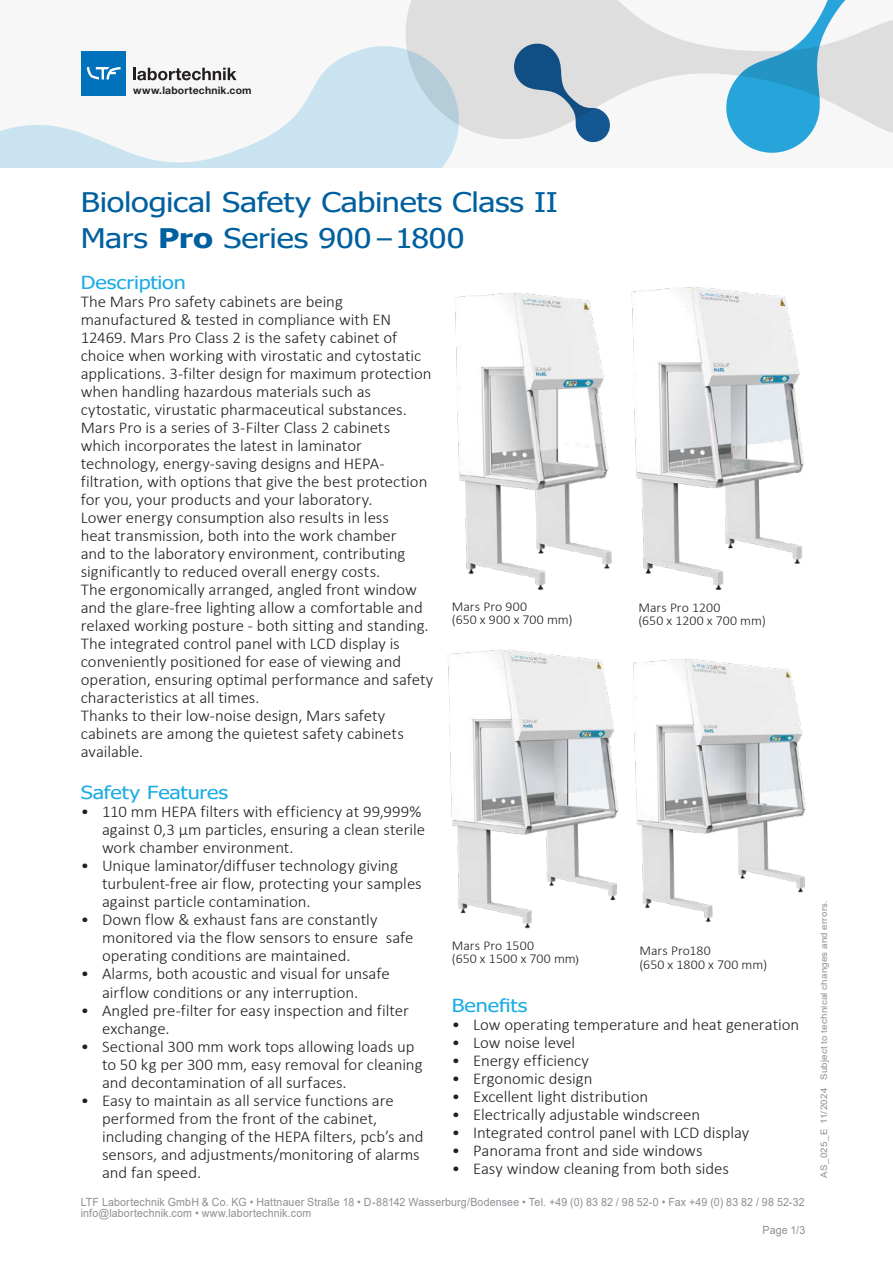
<style>
.page{position:relative;width:893px;height:1263px;background:#fff}
.page>*{position:absolute;margin:0;border:0;box-sizing:border-box;transform-origin:0 0}
.Headline{font:27px/36px "Tahoma";letter-spacing:-.01em;color:#00609f;scale:1.2 1}
.Subline{font:18px "Tahoma";letter-spacing:-.005em;color:#1bace3;scale:1.2 1}
.Body{font:300 16.5px/18px "Calibri";letter-spacing:-.005em;color:#231f20}
.Bildlegende{font:300 13.5px/13.5px "Calibri";letter-spacing:.005em;color:#231f20}
.t1{font:11.25px/11.2px "Arial";letter-spacing:.015em;color:#8d8f94;scale:.94 1}
.t2{font:700 10.35px "Helvetica Neue LT Std";letter-spacing:.02em;color:#231f20}
.t3{font:9px "Arial";letter-spacing:.02em;color:#8d8f94;scale:1.08 1}
.s1{font-weight:700}
.s2{font-family:"Arial";font-weight:400;font-size:10.5px}
</style>
<div class="page">
<div style="left:0;top:0;width:893px;height:168px;background:#f2f2f2"></div>
<svg style="left:406px;top:0;width:487px;height:139px;fill:#dedede"></svg>
<svg style="left:726px;top:0;width:162px;height:153px"></svg>
<svg style="left:514px;top:44px;width:96px;height:98px;background:#9eb3c4"></svg>
<svg style="left:0;top:46px;width:459px;height:122px"></svg>
<div style="left:82px;top:51px;width:44px;height:44px;background:#0072bc"></div>
<svg style="left:87px;top:67px;width:34px;height:12px"></svg>
<svg style="left:133px;top:68px;width:104px;height:12px"></svg>
<img style="left:455px;top:292px;width:157px;height:299px">
<img style="left:631px;top:287px;width:173px;height:303px">
<img style="left:447px;top:649px;width:172px;height:280px">
<img style="left:633px;top:658px;width:173px;height:264px">
<p class="t2" style="left:133px;top:84px;width:120px">www.labortechnik.com</p>
<p class="Headline" style="left:81px;top:186px;width:399px">Biological Safety Cabinets Class II<br>Mars <span class="s1">Pro</span> Series 900 – 1800</p>
<p class="Subline" style="left:81px;top:271px;width:89px">Description</p>
<p class="Body" style="left:81px;top:292px;width:352px">The Mars Pro safety cabinets are being manufactured &amp; tested in compliance with EN 12469. Mars Pro Class 2 is the safety cabinet of choice when working with virostatic and cytostatic applications. 3-filter design for maximum protection when handling hazardous materials such as cytostatic, virustatic pharmaceutical substances.</p>
<p class="Body" style="left:81px;top:418px;width:348px">Mars Pro is a series of 3-Filter Class 2 cabinets which incorporates the latest in laminator technology, energy-saving designs and HEPA&shy;filtration, with options that give the best protection for you, your products and your laboratory.<br>Lower energy consumption also results in less<br>heat transmission, both into the work chamber<br>and to the laboratory environment, contributing significantly to reduced overall energy costs.</p>
<p class="Body" style="left:81px;top:580px;width:349px">The ergonomically arranged, angled front window and the glare-free lighting allow a comfortable and relaxed working posture - both sitting and standing.</p>
<p class="Body" style="left:81px;top:634px;width:320px">The integrated control panel with LCD display is</p>
<p class="Body" style="left:81px;top:652px;width:322px">conveniently positioned for ease of viewing and</p>
<p class="Body" style="left:81px;top:670px;width:354px">operation, ensuring optimal performance and safety</p>
<p class="Body" style="left:81px;top:688px;width:325px">characteristics at all times.<br>Thanks to their low-noise design, Mars safety cabinets are among the quietest safety cabinets available.</p>
<p class="Bildlegende" style="left:452px;top:599px;width:122px">Mars Pro 900<br>(650 x 900 x 700 mm)</p>
<p class="Bildlegende" style="left:638px;top:600px;width:129px">Mars Pro 1200<br>(650 x 1200 x 700 mm)</p>
<p class="Subline" style="left:81px;top:781px;width:124px">Safety Features</p>
<p class="Body" style="left:102px;top:803px;width:325px;text-indent:-21px">• 110 mm HEPA filters with efficiency at 99,999% against 0,3 μm particles, ensuring a clean sterile work chamber environment.</p>
<p class="Body" style="left:102px;top:857px;width:321px;text-indent:-21px">• Unique laminator/diffuser technology giving turbulent-free air flow, protecting your samples against particle contamination.</p>
<p class="Body" style="left:102px;top:911px;width:313px;text-indent:-21px">• Down flow &amp; exhaust fans are constantly monitored via the flow sensors to ensure safe operating conditions are maintained.</p>
<p class="Body" style="left:102px;top:965px;width:289px;text-indent:-21px">• Alarms, both acoustic and visual for unsafe airflow conditions or any interruption.</p>
<p class="Body" style="left:102px;top:1001px;width:308px;text-indent:-21px">• Angled pre-filter for easy inspection and filter exchange.</p>
<p class="Body" style="left:102px;top:1037px;width:322px;text-indent:-21px">• Sectional 300 mm work tops allowing loads up to 50 kg per 300 mm, easy removal for cleaning and decontamination of all surfaces.</p>
<p class="Body" style="left:102px;top:1091px;width:323px;text-indent:-21px">• Easy to maintain as all service functions are performed from the front of the cabinet, including changing of the HEPA filters, pcb’s and sensors, and adjustments/monitoring of alarms and fan speed.</p>
<p class="Bildlegende" style="left:452px;top:938px;width:128px">Mars Pro 1500<br>(650 x 1500 x 700 mm<span class="s2">)</span></p>
<p class="Bildlegende" style="left:639px;top:944px;width:129px">Mars Pro180<br>(650 x 1800 x 700 mm)</p>
<p class="Subline" style="left:452px;top:993px;width:65px">Benefits</p>
<p class="Body" style="left:452px;top:1015px;width:349px">• Low operating temperature and heat generation</p>
<p class="Body" style="left:452px;top:1033px;width:125px">• Low noise level</p>
<p class="Body" style="left:452px;top:1051px;width:139px">• Energy efficiency</p>
<p class="Body" style="left:452px;top:1069px;width:142px">• Ergonomic design</p>
<p class="Body" style="left:452px;top:1087px;width:198px">• Excellent light distribution</p>
<p class="Body" style="left:452px;top:1105px;width:250px">• Electrically adjustable windscreen</p>
<p class="Body" style="left:452px;top:1123px;width:299px">• Integrated control panel with LCD display</p>
<p class="Body" style="left:452px;top:1141px;width:252px">• Panorama front and side windows</p>
<p class="Body" style="left:452px;top:1159px;width:279px">• Easy window cleaning from both sides</p>
<p class="t1" style="left:81px;top:1196px;width:771px">LTF Labortechnik GmbH &amp; Co. KG • Hattnauer Straße 18 • D-88142 Wasserburg/Bodensee • Tel. +49 (0) 83 82 / 98 52-0 • Fax +49 (0) 83 82 / 98 52-32 info@labortechnik.com • www.labortechnik.com</p>
<p class="t1" style="left:763px;top:1224px;width:47px">Page 1/3</p>
<p class="t3" style="left:818px;top:1178px;width:259px;rotate:-90deg">AS_025_E 11/2024 Subject to technical changes and errors.</p>
</div>
